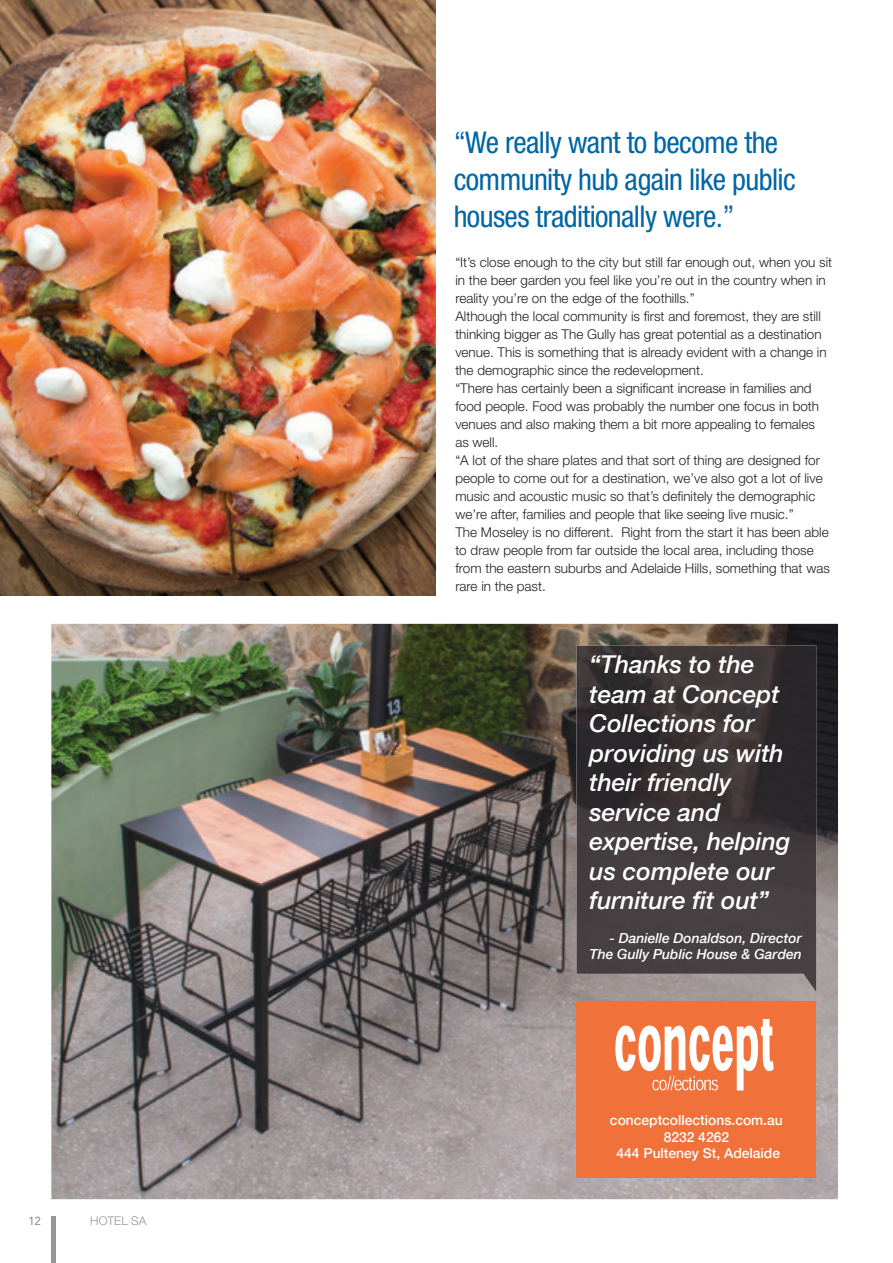
<style>
.page{position:relative;width:893px;height:1263px;background:#fff}
.page>*{position:absolute;margin:0;border:0;box-sizing:border-box;transform-origin:0 0}
.t1{font:condensed 30px/36.8px "Helvetica Neue LT Std";letter-spacing:-.02em;color:#0066a5}
.t2{font:italic 500 24.6px/29.5px "Helvetica Neue LT";color:#fff}
.t3{font:500 13.8px/16.6px "Helvetica Neue LT";color:#fff;text-align:center}
.t4{font:italic 500 13.8px/16.6px "Helvetica Neue LT";color:#fff;text-align:right}
.t5{font:300 13.5px/18px "Helvetica Neue LT Std";color:#231f20}
.t6{font:300 12px "Helvetica Neue LT Std";color:#949698}
.t7{font:12px "Univers LT Std";color:#949698}
</style>
<div class="page">
<hr style="left:51px;top:1217px;width:4px;height:46px;background:#949698">
<img style="left:51px;top:624px;width:787px;height:575px">
<div style="left:576px;top:1001px;width:240px;height:176px;background:#f07139"></div>
<svg style="left:615px;top:1019px;width:159px;height:71px"></svg>
<img style="left:576px;top:646px;width:240px;height:346px">
<img style="left:0;top:0;width:436px;height:595px">
<p class="t7" style="left:28px;top:1214px;width:15px">12</p>
<p class="t6" style="left:90px;top:1213px;width:58px">HOTEL SA</p>
<h1 class="t1" style="left:454px;top:124px;width:344px">“We really want to become the community hub again like public houses traditionally were.”</h1>
<p class="t5" style="left:455px;top:253px;width:378px">“It’s close enough to the city but still far enough out, when you sit in the beer garden you feel like you’re out in the country when in reality you’re on the edge of the foothills.”<br>Although the local community is first and foremost, they are still thinking bigger as The Gully has great potential as a destination venue. This is something that is already evident with a change in the demographic since the redevelopment.<br>“There has certainly been a significant increase in families and food people. Food was probably the number one focus in both venues and also making them a bit more appealing to females<br>as well.<br>“A lot of the share plates and that sort of thing are designed for people to come out for a destination, we’ve also got a lot of live music and acoustic music so that’s definitely the demographic we’re after, families and people that like seeing live music.”<br>The Moseley is no different. Right from the start it has been able to draw people from far outside the local area, including those from the eastern suburbs and Adelaide Hills, something that was rare in the past.</p>
<h2 class="t2" style="left:590px;top:649px;width:202px">“Thanks to the team at Concept<br>Collections for providing us with their friendly service and expertise, helping us complete our furniture fit out”</h2>
<p class="t4" style="left:590px;top:929px;width:214px">- Danielle Donaldson, Director<br>The Gully Public House &amp; Garden</p>
<p class="t3" style="left:610px;top:1112px;width:174px">conceptcollections.com.au<br>8232 4262<br>444 Pulteney St, Adelaide</p>
</div>
